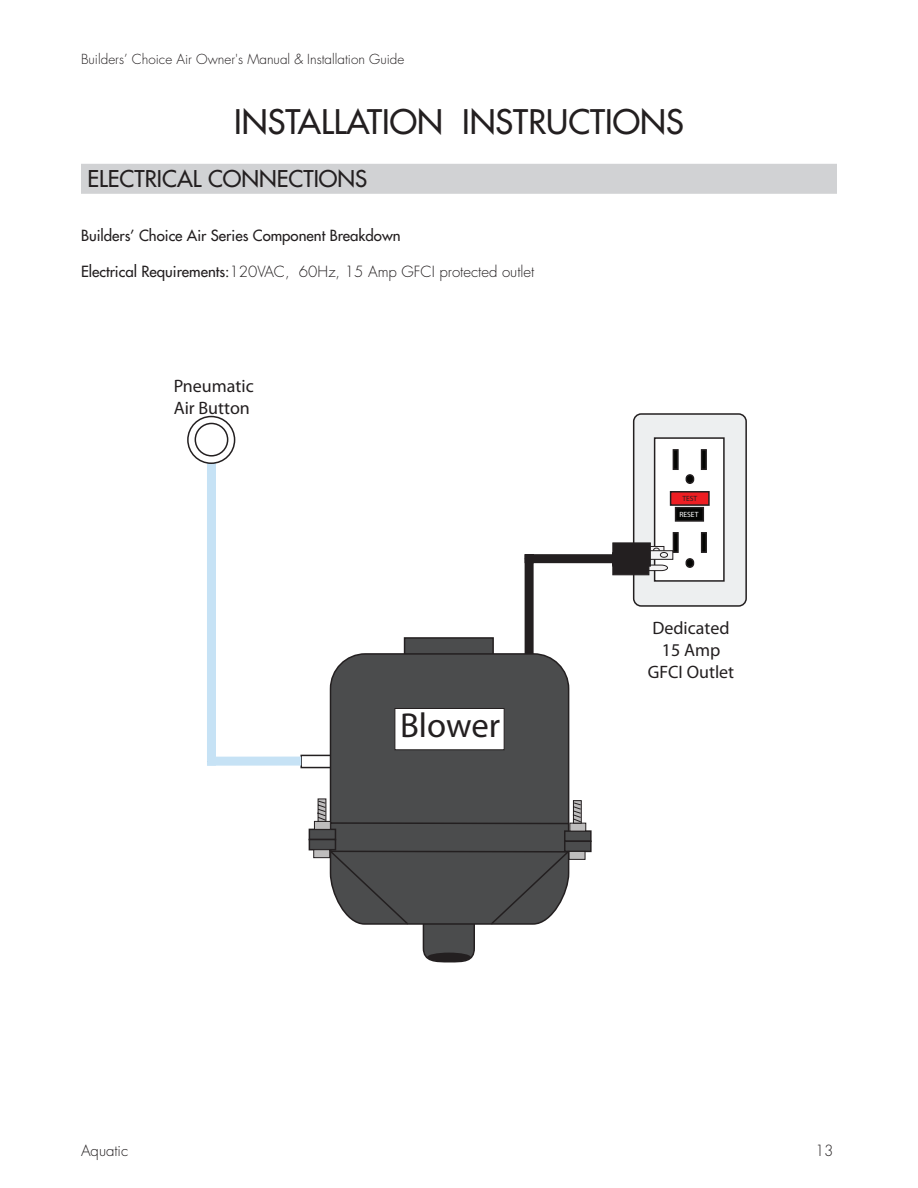
<style>
.page{position:relative;width:918px;height:1188px;background:#fff}
.page>*{position:absolute;margin:0;border:0;box-sizing:border-box;transform-origin:0 0}
.t1{font:34.8px "Myriad Pro";letter-spacing:-.005em;color:#231f20}
.Headline1{font:33px "Futura";color:#231f20}
.sub_head1{font:22.5px "Futura";color:#231f20}
.t2{font:18px/21.6px "Myriad Pro";color:#231f20}
.Body_text{font:300 15px "Futura";color:#231f20}
.subhead3{font:15px "Futura";color:#231f20}
.t3{font:300 13.5px "Futura";color:#231f20}
.t4{font:7.5px/16.4px "Myriad Pro";color:#fff;text-align:center}
.s1{font-weight:400}
.s2{color:#231f20}
</style>
<div class="page">
<div style="left:81px;top:164px;width:756px;height:30px;background:#d1d2d4"></div>
<div style="left:300px;top:755px;width:38px;height:13px;background:#fff;border:2px solid #231f20"></div>
<div style="left:207px;top:438px;width:9px;height:328px;background:#c6e2f5"></div>
<div style="left:207px;top:757px;width:94px;height:9px;background:#c6e2f5"></div>
<div style="left:634px;top:414px;width:112px;height:192px;background:#edeff0;border-radius:8px"></div>
<div style="left:633px;top:413px;width:114px;height:194px;border:2px solid #231f20;border-radius:8px"></div>
<div style="left:654px;top:437px;width:71px;height:145px;background:#fff;border:2px solid #231f20"></div>
<div style="left:670px;top:491px;width:40px;height:15px;background:#ee1e23;border:2px solid #231f20"></div>
<div style="left:675px;top:507px;width:29px;height:15px;background:#040503;border:2px solid #231f20"></div>
<svg style="left:673px;top:449px;width:6px;height:21px"></svg>
<svg style="left:701px;top:449px;width:6px;height:21px"></svg>
<div style="left:686px;top:475px;width:8px;height:8px;background:#040503;border-radius:4px"></div>
<div style="left:686px;top:474px;width:8px;height:10px;border:2px solid #231f20;border-radius:4px"></div>
<svg style="left:673px;top:532px;width:6px;height:21px"></svg>
<svg style="left:701px;top:532px;width:6px;height:21px"></svg>
<div style="left:686px;top:559px;width:7px;height:8px;background:#040503;border-radius:4px"></div>
<div style="left:686px;top:558px;width:8px;height:10px;border:2px solid #231f20;border-radius:4px"></div>
<svg style="left:616px;top:546px;width:48px;height:12px"></svg>
<div style="left:615px;top:546px;width:49px;height:12px;border:1px solid #231f20"></div>
<svg style="left:649px;top:564px;width:19px;height:7px"></svg>
<div style="left:613px;top:563px;width:36px;height:12px;background:#231f20"></div>
<div style="left:612px;top:563px;width:37px;height:12px;border:1px solid #231f20"></div>
<div style="left:620px;top:551px;width:53px;height:8px;background:#f4f3f4"></div>
<div style="left:620px;top:550px;width:53px;height:10px;border:1px solid #231f20"></div>
<div style="left:613px;top:543px;width:37px;height:23px;background:#231f20"></div>
<div style="left:612px;top:543px;width:39px;height:24px;border:1px solid #231f20"></div>
<div style="left:660px;top:552px;width:8px;height:6px;border:1px solid #231f20;border-radius:50%"></div>
<div style="left:525px;top:554px;width:93px;height:9px;background:#231f20"></div>
<div style="left:525px;top:554px;width:9px;height:113px;background:#231f20"></div>
<svg style="left:188px;top:417px;width:47px;height:46px"></svg>
<div style="left:187px;top:416px;width:48px;height:48px;border:2px solid #231f20;border-radius:50%"></div>
<div style="left:195px;top:423px;width:33px;height:33px;background:#fff;border-radius:50%"></div>
<div style="left:195px;top:423px;width:33px;height:34px;border:2px solid #231f20;border-radius:50%"></div>
<div style="left:404px;top:637px;width:90px;height:51px;background:#4b4c4d;border:2px solid #231f20"></div>
<svg style="left:422px;top:925px;width:53px;height:37px;background:#525353"></svg>
<div style="left:328px;top:652px;width:242px;height:273px;background:#4b4c4d"></div>
<div style="left:309px;top:829px;width:27px;height:11px;background:#4b4c4d;border:2px solid #231f20"></div>
<div style="left:309px;top:839px;width:27px;height:11px;background:#4b4c4d;border:2px solid #231f20"></div>
<div style="left:313px;top:849px;width:17px;height:9px;background:#bebdbd;border:1px solid #231f20"></div>
<div style="left:314px;top:821px;width:17px;height:9px;background:#bebdbd;border:1px solid #231f20"></div>
<svg style="left:317px;top:798px;width:10px;height:24px"></svg>
<div style="left:564px;top:830px;width:28px;height:12px;background:#4b4c4d;border:2px solid #231f20"></div>
<div style="left:564px;top:841px;width:28px;height:11px;background:#4b4c4d;border:2px solid #231f20"></div>
<div style="left:569px;top:851px;width:16px;height:9px;background:#bebdbd;border:1px solid #231f20"></div>
<div style="left:569px;top:823px;width:17px;height:8px;background:#bebdbd;border:1px solid #231f20"></div>
<svg style="left:572px;top:800px;width:10px;height:24px"></svg>
<div style="left:395px;top:708px;width:110px;height:42px;background:#fff;border:1px solid #231f20"></div>
<svg style="left:328px;top:849px;width:82px;height:76px;background:#58595a"></svg>
<svg style="left:489px;top:849px;width:82px;height:76px;background:#59595a"></svg>
<div style="left:427px;top:953px;width:44px;height:9px;background:#231f20;border-radius:50%"></div>
<p class="t3" style="left:81px;top:51px;width:325px">Builders’ Choice Air Owner's Manual &amp; Installation Guide</p>
<p class="Headline1" style="left:234px;top:100px;width:451px">INSTALLATION INSTRUCTIONS</p>
<p class="sub_head1" style="left:88px;top:164px;width:281px">ELECTRICAL CONNECTIONS</p>
<p class="subhead3" style="left:81px;top:226px;width:321px">Builders’ Choice Air Series Component Breakdown</p>
<p class="Body_text" style="left:81px;top:262px;width:455px"><span class="s1">Electrical Requirements:</span>120VAC, 60Hz, 15 Amp GFCI protected outlet</p>
<p class="t2" style="left:174px;top:375px;width:82px">Pneumatic<br>Air Button</p>
<p class="t1" style="left:400px;top:704px;width:101px">Blower</p>
<p class="t4" style="left:679px;top:490px;width:21px"><span class="s2">TEST<br></span>RESET</p>
<p class="t2" style="left:648px;top:617px;width:88px;text-align:center">Dedicated<br>15 Amp<br>GFCI Outlet</p>
<p class="Body_text" style="left:81px;top:1141px;width:49px">Aquatic</p>
<p class="Body_text" style="left:815px;top:1141px;width:20px">13</p>
</div>
